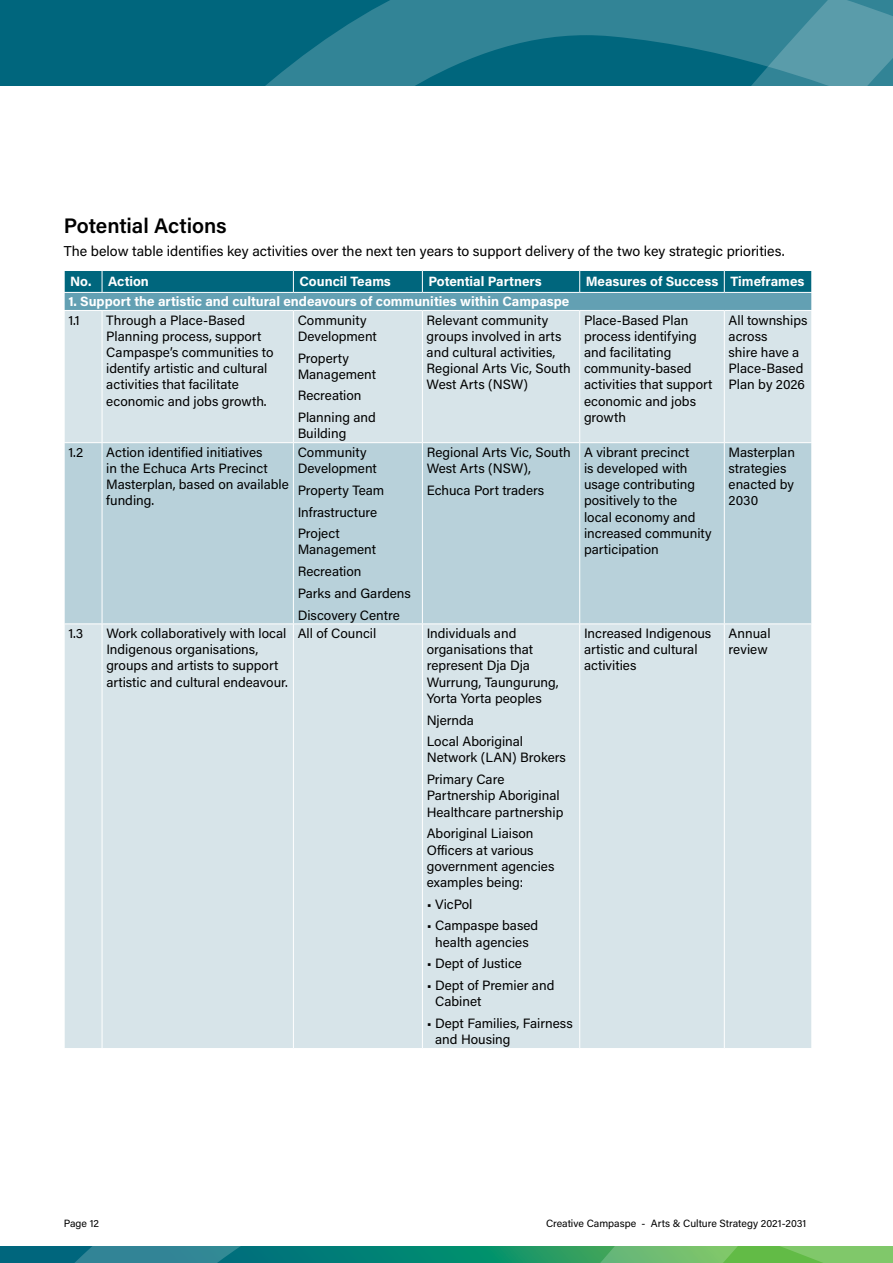
<style>
.page{position:relative;width:893px;height:1263px;background:#fff}
.page>*{position:absolute;margin:0;border:0;box-sizing:border-box;transform-origin:0 0}
.t1{font:600 21px "Acumin Pro";letter-spacing:-.005em;color:#000}
.t2{font:14.25px "Acumin Pro";color:#000}
.t3{font:13.5px/16.2px "Acumin Pro";color:#000}
.t4{font:700 13.5px "Acumin Pro";color:#fff}
.t5{font:10.5px "Acumin Pro";color:#000}
</style>
<div class="page">
<svg style="left:0;top:1247px;width:893px;height:16px;background:#319673"></svg>
<div style="left:65px;top:311px;width:746px;height:737px;background:#d7e4e9"></div>
<div style="left:65px;top:443px;width:746px;height:180px;background:#b8d1da"></div>
<hr style="left:102px;top:311px;width:1px;height:131px;background:#fff">
<hr style="left:293px;top:311px;width:1px;height:131px;background:#fff">
<hr style="left:422px;top:311px;width:1px;height:131px;background:#fff">
<hr style="left:579px;top:311px;width:1px;height:131px;background:#fff">
<hr style="left:724px;top:311px;width:1px;height:131px;background:#fff">
<hr style="left:64px;top:442px;width:38px;height:1px;background:#fff">
<hr style="left:102px;top:442px;width:191px;height:1px;background:#fff">
<hr style="left:102px;top:443px;width:1px;height:180px;background:#fff">
<hr style="left:293px;top:442px;width:129px;height:1px;background:#fff">
<hr style="left:293px;top:443px;width:1px;height:180px;background:#fff">
<hr style="left:422px;top:442px;width:158px;height:1px;background:#fff">
<hr style="left:422px;top:443px;width:1px;height:180px;background:#fff">
<hr style="left:580px;top:442px;width:144px;height:1px;background:#fff">
<hr style="left:579px;top:443px;width:1px;height:180px;background:#fff">
<hr style="left:724px;top:442px;width:88px;height:1px;background:#fff">
<hr style="left:724px;top:443px;width:1px;height:180px;background:#fff">
<hr style="left:64px;top:623px;width:38px;height:1px;background:#fff">
<hr style="left:102px;top:623px;width:191px;height:1px;background:#fff">
<hr style="left:102px;top:624px;width:1px;height:424px;background:#fff">
<hr style="left:293px;top:623px;width:129px;height:1px;background:#fff">
<hr style="left:293px;top:624px;width:1px;height:424px;background:#fff">
<hr style="left:422px;top:623px;width:158px;height:1px;background:#fff">
<hr style="left:422px;top:624px;width:1px;height:424px;background:#fff">
<hr style="left:580px;top:623px;width:144px;height:1px;background:#fff">
<hr style="left:579px;top:624px;width:1px;height:424px;background:#fff">
<hr style="left:724px;top:623px;width:88px;height:1px;background:#fff">
<hr style="left:724px;top:624px;width:1px;height:424px;background:#fff">
<svg style="left:64px;top:270px;width:748px;height:40px;background:#338498"></svg>
<hr style="left:64px;top:292px;width:38px;height:1px;background:#fff">
<hr style="left:102px;top:292px;width:191px;height:1px;background:#fff">
<hr style="left:293px;top:292px;width:129px;height:1px;background:#fff">
<hr style="left:422px;top:292px;width:158px;height:1px;background:#fff">
<hr style="left:580px;top:292px;width:144px;height:1px;background:#fff">
<hr style="left:724px;top:292px;width:88px;height:1px;background:#fff">
<svg style="left:0;top:0;width:640px;height:85px;background:#117085"></svg>
<svg style="left:640px;top:0;width:253px;height:85px;background:#368698"></svg>
<h1 class="t1" style="left:64px;top:211px;width:164px">Potential Actions</h1>
<p class="t2" style="left:64px;top:241px;width:722px">The below table identifies key activities over the next ten years to support delivery of the two key strategic priorities.</p>
<p class="t4" style="left:70px;top:272px;width:80px">No. Action</p>
<p class="t4" style="left:299px;top:272px;width:93px">Council Teams</p>
<p class="t4" style="left:428px;top:272px;width:115px">Potential Partners</p>
<p class="t4" style="left:586px;top:272px;width:220px">Measures of Success Timeframes</p>
<p class="t4" style="left:68px;top:292px;width:502px">1. Support the artistic and cultural endeavours of communities within Campaspe</p>
<p class="t3" style="left:68px;top:311px;width:13px">1.1</p>
<p class="t3" style="left:106px;top:311px;width:169px">Through a Place-Based<br>Planning process, support<br>Campaspe’s communities to identify artistic and cultural activities that facilitate economic and jobs growth.</p>
<p class="t3" style="left:298px;top:311px;width:81px">Community<br>Development</p>
<p class="t3" style="left:427px;top:311px;width:146px">Relevant community groups involved in arts and cultural activities,<br>Regional Arts Vic, South<br>West Arts (NSW)</p>
<p class="t3" style="left:584px;top:311px;width:130px">Place-Based Plan process identifying and facilitating community-based activities that support economic and jobs growth</p>
<p class="t3" style="left:729px;top:311px;width:80px">All townships across<br>shire have a<br>Place-Based<br>Plan by 2026</p>
<p class="t3" style="left:298px;top:349px;width:80px">Property<br>Management</p>
<p class="t3" style="left:298px;top:384px;width:80px;line-height:21.8px">Recreation<br>Planning and</p>
<p class="t3" style="left:298px;top:425px;width:50px">Building</p>
<p class="t3" style="left:68px;top:443px;width:16px">1.2</p>
<p class="t3" style="left:106px;top:443px;width:184px">Action identified initiatives<br>in the Echuca Arts Precinct<br>Masterplan, based on available funding.</p>
<p class="t3" style="left:298px;top:443px;width:81px">Community<br>Development</p>
<p class="t3" style="left:298px;top:479px;width:88px;line-height:21.8px">Property Team<br>Infrastructure<br>Project</p>
<p class="t3" style="left:298px;top:538px;width:115px;line-height:21.8px">Management<br>Recreation<br>Parks and Gardens<br>Discovery Centre</p>
<p class="t3" style="left:427px;top:443px;width:146px">Regional Arts Vic, South<br>West Arts (NSW),</p>
<p class="t3" style="left:427px;top:481px;width:119px">Echuca Port traders</p>
<p class="t3" style="left:68px;top:625px;width:16px">1.3</p>
<p class="t3" style="left:106px;top:625px;width:183px">Work collaboratively with local<br>Indigenous organisations, groups and artists to support artistic and cultural endeavour.</p>
<p class="t3" style="left:298px;top:625px;width:80px">All of Council</p>
<p class="t3" style="left:427px;top:625px;width:134px">Individuals and organisations that represent Dja Dja<br>Wurrung, Taungurung,<br>Yorta Yorta peoples</p>
<p class="t3" style="left:427px;top:708px;width:98px;line-height:21.8px">Njernda<br>Local Aboriginal</p>
<p class="t3" style="left:427px;top:746px;width:141px;line-height:21.8px">Network (LAN) Brokers<br>Primary Care</p>
<p class="t3" style="left:427px;top:787px;width:138px">Partnership Aboriginal<br>Healthcare partnership</p>
<p class="t3" style="left:427px;top:825px;width:129px">Aboriginal Liaison<br>Officers at various government agencies examples being:</p>
<p class="t3" style="left:427px;top:895px;width:47px">• VicPol</p>
<p class="t3" style="left:427px;top:917px;width:113px;text-align:center">• Campaspe based health agencies</p>
<p class="t3" style="left:427px;top:955px;width:97px">• Dept of Justice</p>
<p class="t3" style="left:435px;top:977px;width:121px;text-indent:-8px">• Dept of Premier and<br>Cabinet</p>
<p class="t3" style="left:435px;top:1014px;width:139px;text-indent:-8px">• Dept Families, Fairness and Housing</p>
<p class="t3" style="left:584px;top:443px;width:129px">A vibrant precinct<br>is developed with usage contributing positively to the<br>local economy and increased community participation</p>
<p class="t3" style="left:729px;top:443px;width:68px">Masterplan strategies enacted by<br>2030</p>
<p class="t3" style="left:584px;top:625px;width:129px">Increased Indigenous artistic and cultural activities</p>
<p class="t3" style="left:729px;top:625px;width:43px">Annual review</p>
<p class="t5" style="left:64px;top:1215px;width:37px">Page 12</p>
<p class="t5" style="left:546px;top:1215px;width:262px">Creative Campaspe - Arts &amp; Culture Strategy 2021-2031</p>
</div>
